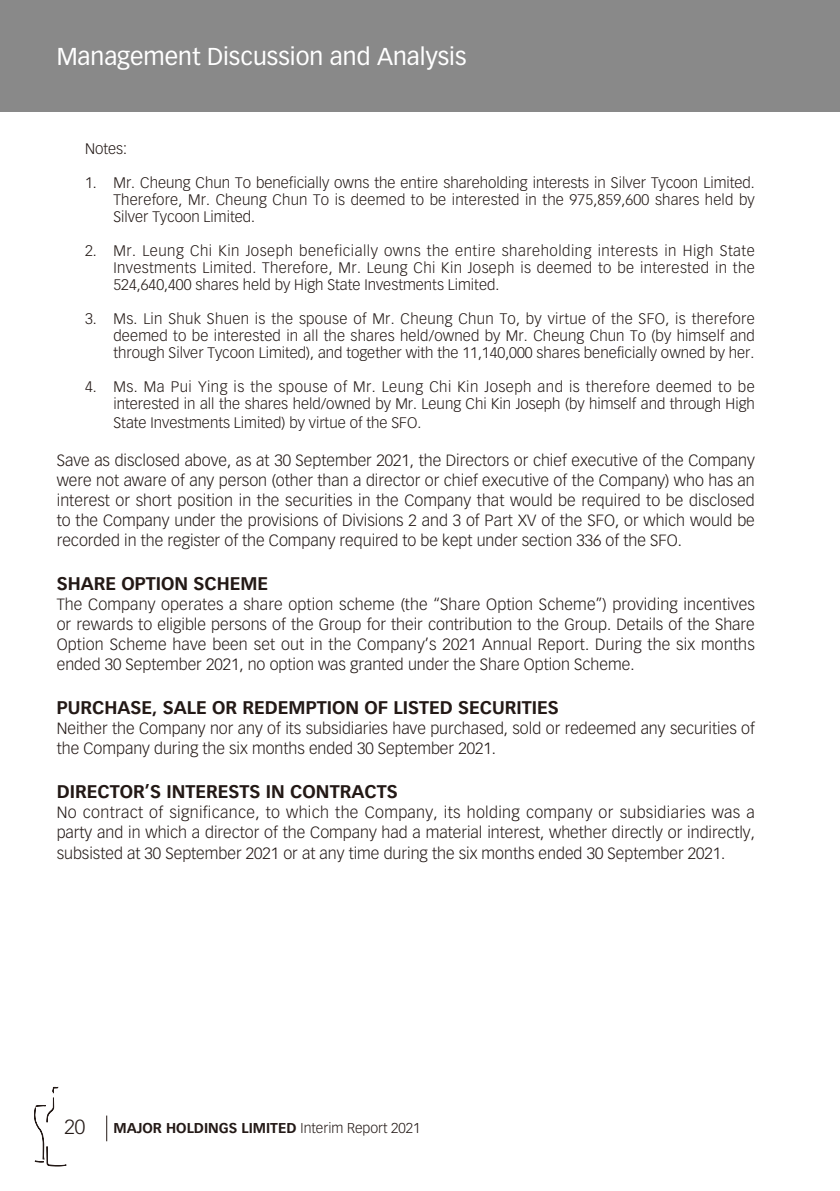
<style>
.page{position:relative;width:840px;height:1191px;background:#fff}
.page>*{position:absolute;margin:0;border:0;box-sizing:border-box;transform-origin:0 0}
.t1{font:24px "Vectora LT Std";color:#fff}
.t2{font:300 20px "Vectora LT Std";color:#231916}
.t3{font:700 18px "Vectora LT Std";color:#231916}
.t4{font:300 16px/20px "Vectora LT Std";color:#231916;text-align:justify}
.t5{font:300 15px/17px "Vectora LT Std";color:#231916;text-align:justify}
.t6{font:700 14px "Vectora LT Std";color:#231916}
.s1{font-weight:300}
</style>
<div class="page">
<div style="left:0;top:0;width:839px;height:112px;background:#898989"></div>
<svg style="left:106px;top:1115px;width:1px;height:26px"></svg>
<svg style="left:34px;top:1086px;width:33px;height:80px"></svg>
<h1 class="t1" style="left:57px;top:45px;width:411px">Management Discussion and Analysis</h1>
<p class="t5" style="left:85px;top:141px;width:43px">Notes:</p>
<p class="t5" style="left:113px;top:175px;width:642px;text-indent:-28px">1. Mr. Cheung Chun To beneficially owns the entire shareholding interests in Silver Tycoon Limited.<br>Therefore, Mr. Cheung Chun To is deemed to be interested in the 975,859,600 shares held by Silver Tycoon Limited.</p>
<p class="t5" style="left:113px;top:243px;width:642px;text-indent:-28px">2. Mr. Leung Chi Kin Joseph beneficially owns the entire shareholding interests in High State Investments Limited. Therefore, Mr. Leung Chi Kin Joseph is deemed to be interested in the 524,640,400 shares held by High State Investments Limited.</p>
<p class="t5" style="left:113px;top:311px;width:642px;text-indent:-28px">3. Ms. Lin Shuk Shuen is the spouse of Mr. Cheung Chun To, by virtue of the SFO, is therefore deemed to be interested in all the shares held/owned by Mr. Cheung Chun To (by himself and through Silver Tycoon Limited), and together with the 11,140,000 shares beneficially owned by her.</p>
<p class="t5" style="left:85px;top:379px;width:670px;text-align:right">4. Ms. Ma Pui Ying is the spouse of Mr. Leung Chi Kin Joseph and is therefore deemed to be interested in all the shares held/owned by Mr. Leung Chi Kin Joseph (by himself and through High</p>
<p class="t5" style="left:113px;top:415px;width:309px">State Investments Limited) by virtue of the SFO.</p>
<p class="t4" style="left:57px;top:452px;width:699px">Save as disclosed above, as at 30 September 2021, the Directors or chief executive of the Company were not aware of any person (other than a director or chief executive of the Company) who has an interest or short position in the securities in the Company that would be required to be disclosed to the Company under the provisions of Divisions 2 and 3 of Part XV of the SFO, or which would be recorded in the register of the Company required to be kept under section 336 of the SFO.</p>
<p class="t3" style="left:57px;top:575px;width:213px">SHARE OPTION SCHEME</p>
<p class="t4" style="left:57px;top:596px;width:699px">The Company operates a share option scheme (the “Share Option Scheme”) providing incentives or rewards to eligible persons of the Group for their contribution to the Group. Details of the Share Option Scheme have been set out in the Company’s 2021 Annual Report. During the six months ended 30 September 2021, no option was granted under the Share Option Scheme.</p>
<p class="t3" style="left:57px;top:699px;width:503px">PURCHASE, SALE OR REDEMPTION OF LISTED SECURITIES</p>
<p class="t4" style="left:57px;top:720px;width:699px">Neither the Company nor any of its subsidiaries have purchased, sold or redeemed any securities of the Company during the six months ended 30 September 2021.</p>
<p class="t3" style="left:57px;top:783px;width:342px">DIRECTOR’S INTERESTS IN CONTRACTS</p>
<p class="t4" style="left:57px;top:804px;width:699px">No contract of significance, to which the Company, its holding company or subsidiaries was a party and in which a director of the Company had a material interest, whether directly or indirectly, subsisted at 30 September 2021 or at any time during the six months ended 30 September 2021.</p>
<p class="t2" style="left:64px;top:1117px;width:22px">20</p>
<p class="t6" style="left:113px;top:1121px;width:308px">MAJOR HOLDINGS LIMITED <span class="s1">Interim Report 2021</span></p>
</div>
